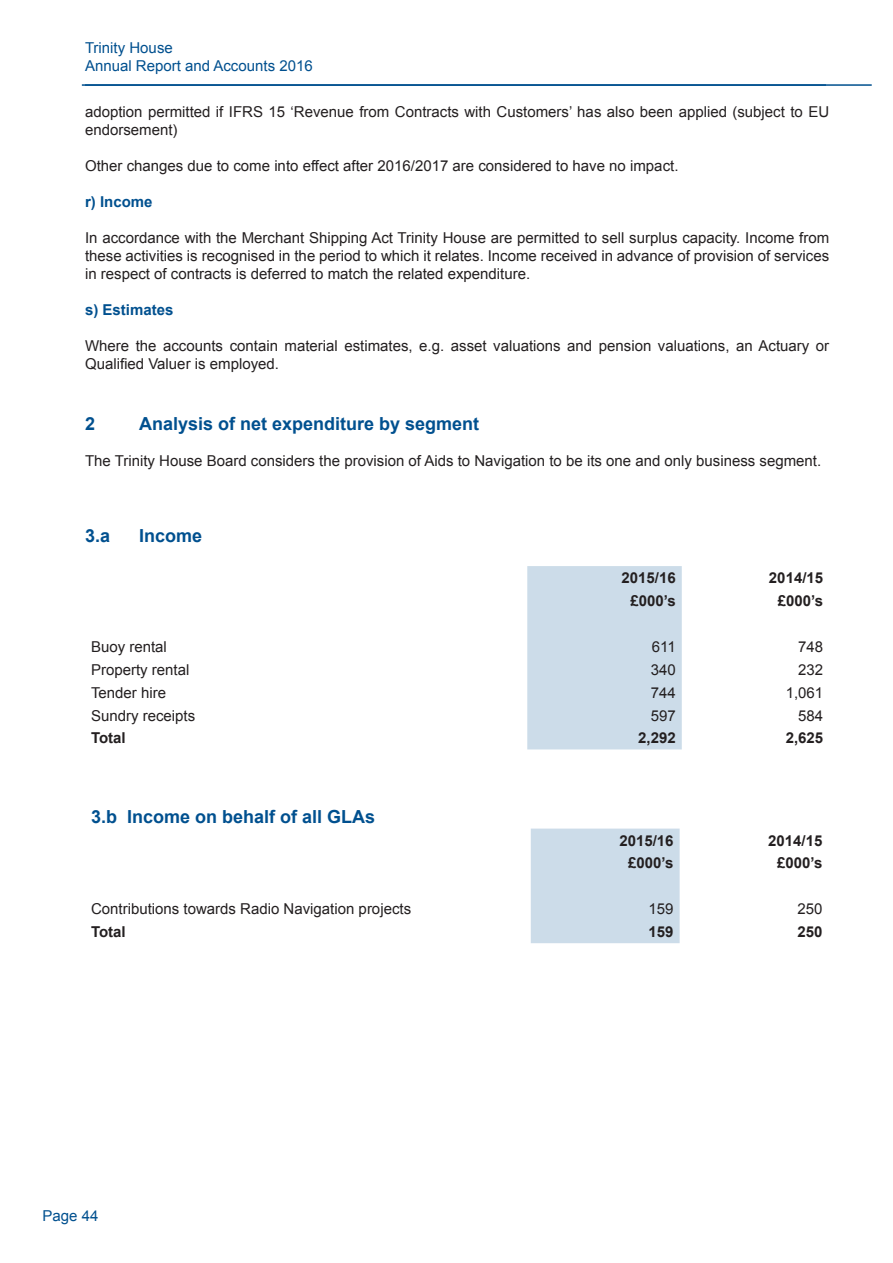
<style>
.page{position:relative;width:893px;height:1263px;background:#fff}
.page>*{position:absolute;margin:0;border:0;box-sizing:border-box;transform-origin:0 0}
.t1{font:700 18px "Arial";color:#00508f}
.t2{font:15px/18px "Arial";color:#231f20}
.t3{font:700 15px "Arial";color:#231f20}
.t4{font:15px/18px "Arial";color:#00508f}
.t5{font:700 15px "Arial";color:#00508f}
</style>
<div class="page">
<hr style="left:82px;top:84px;width:744px;height:2px;background:#00508f">
<hr style="left:85px;top:84px;width:787px;height:2px;background:#00508f">
<div style="left:527px;top:566px;width:155px;height:183px;background:#ccdce9"></div>
<div style="left:531px;top:828px;width:149px;height:115px;background:#ccdce9"></div>
<p class="t4" style="left:85px;top:39px;width:229px">Trinity House<br>Annual Report and Accounts 2016</p>
<p class="t2" style="left:85px;top:103px;width:746px">adoption permitted if IFRS 15 ‘Revenue from Contracts with Customers’ has also been applied (subject to EU endorsement)</p>
<p class="t2" style="left:85px;top:157px;width:595px">Other changes due to come into effect after 2016/2017 are considered to have no impact.</p>
<p class="t5" style="left:85px;top:192px;width:69px">r) Income</p>
<p class="t2" style="left:85px;top:229px;width:746px;text-align:justify">In accordance with the Merchant Shipping Act Trinity House are permitted to sell surplus capacity. Income from these activities is recognised in the period to which it relates. Income received in advance of provision of services in respect of contracts is deferred to match the related expenditure.</p>
<p class="t5" style="left:85px;top:300px;width:90px">s) Estimates</p>
<p class="t2" style="left:85px;top:337px;width:746px">Where the accounts contain material estimates, e.g. asset valuations and pension valuations, an Actuary or<br>Qualified Valuer is employed.</p>
<p class="t1" style="left:85px;top:412px;width:12px">2</p>
<p class="t1" style="left:139px;top:412px;width:342px">Analysis of net expenditure by segment</p>
<p class="t2" style="left:85px;top:452px;width:738px">The Trinity House Board considers the provision of Aids to Navigation to be its one and only business segment.</p>
<p class="t1" style="left:85px;top:524px;width:27px">3.a</p>
<p class="t1" style="left:139px;top:524px;width:65px">Income</p>
<p class="t3" style="left:622px;top:568px;width:56px">2015/16</p>
<p class="t3" style="left:769px;top:568px;width:56px">2014/15</p>
<p class="t3" style="left:630px;top:591px;width:47px">£000’s</p>
<p class="t3" style="left:778px;top:591px;width:47px">£000’s</p>
<p class="t2" style="left:91px;top:638px;width:77px">Buoy rental</p>
<p class="t2" style="left:652px;top:638px;width:25px">611</p>
<p class="t2" style="left:798px;top:638px;width:27px">748</p>
<p class="t2" style="left:91px;top:661px;width:100px">Property rental</p>
<p class="t2" style="left:651px;top:661px;width:27px">340</p>
<p class="t2" style="left:798px;top:661px;width:27px">232</p>
<p class="t2" style="left:91px;top:683px;width:77px">Tender hire</p>
<p class="t2" style="left:651px;top:683px;width:27px">744</p>
<p class="t2" style="left:786px;top:683px;width:39px">1,061</p>
<p class="t2" style="left:91px;top:706px;width:106px">Sundry receipts</p>
<p class="t2" style="left:651px;top:706px;width:27px">597</p>
<p class="t2" style="left:798px;top:706px;width:27px">584</p>
<p class="t3" style="left:91px;top:728px;width:36px">Total</p>
<p class="t3" style="left:638px;top:728px;width:39px">2,292</p>
<p class="t3" style="left:786px;top:728px;width:39px">2,625</p>
<p class="t1" style="left:91px;top:804px;width:286px">3.b Income on behalf of all GLAs</p>
<p class="t3" style="left:619px;top:830px;width:56px">2015/16</p>
<p class="t3" style="left:768px;top:830px;width:56px">2014/15</p>
<p class="t3" style="left:628px;top:853px;width:47px">£000’s</p>
<p class="t3" style="left:777px;top:853px;width:47px">£000’s</p>
<p class="t2" style="left:91px;top:900px;width:322px">Contributions towards Radio Navigation projects</p>
<p class="t2" style="left:649px;top:900px;width:27px">159</p>
<p class="t2" style="left:797px;top:900px;width:27px">250</p>
<p class="t3" style="left:91px;top:922px;width:36px">Total</p>
<p class="t3" style="left:649px;top:922px;width:27px">159</p>
<p class="t3" style="left:797px;top:922px;width:27px">250</p>
<p class="t4" style="left:43px;top:1206px;width:57px">Page 44</p>
</div>
